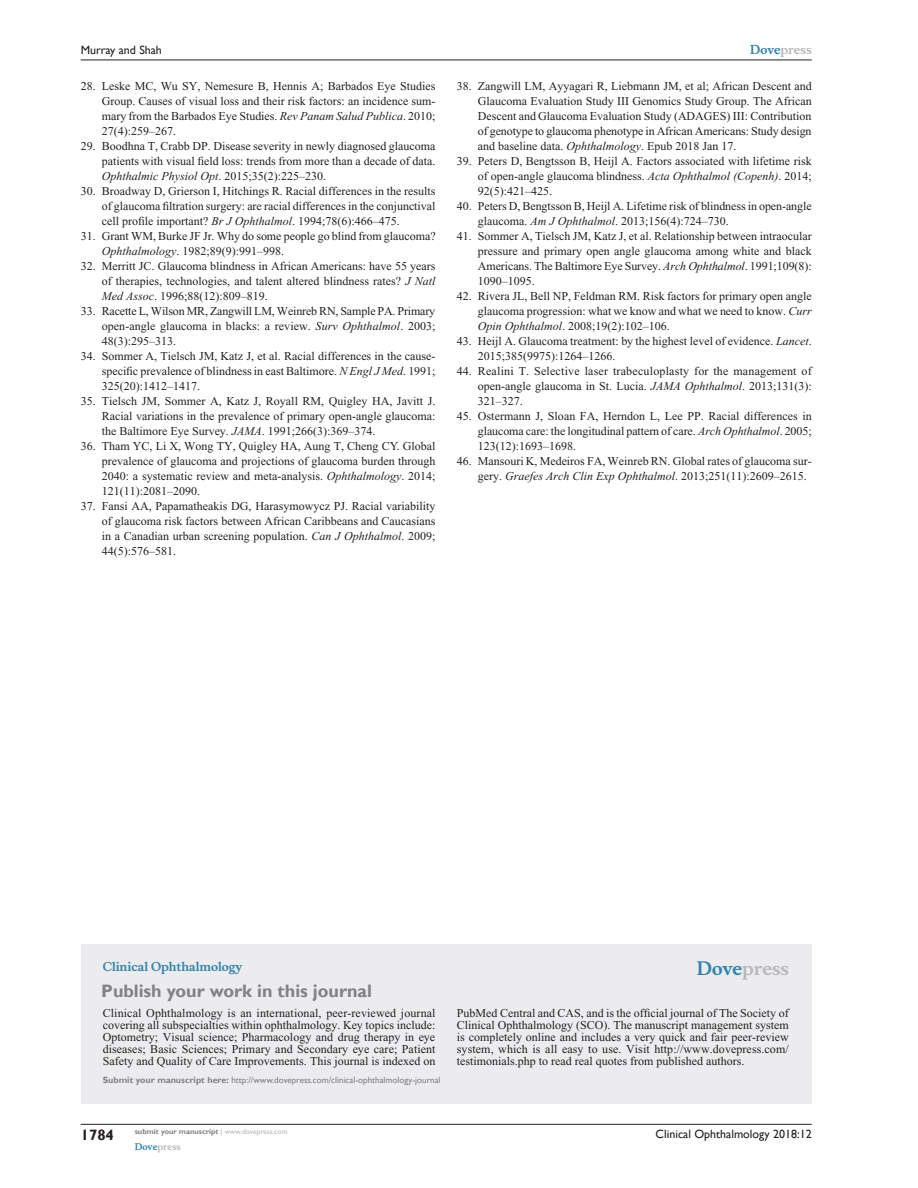
<style>
.page{position:relative;width:918px;height:1188px;background:#fff}
.page>*{position:absolute;margin:0;border:0;box-sizing:border-box;transform-origin:0 0}
.PromBx-H1{font:700 18px "Gill Sans";color:#808285}
.PromBx-Brand{font:700 18px "Musee";color:#b8b9bc}
.t1{font:700 15px "Gill Sans";color:#231f20}
.RefNL2{font:12px/15px "Times New Roman";color:#231f20;text-align:justify}
.PromBx-Tx{font:12px/12px "Times New Roman";color:#231f20;text-align:justify}
.t2{font:12px "Gill Sans";color:#231f20}
.PromBx-JrnlName{font:700 12px "Musee";color:#3485ae}
.t3{font:700 12px "Musee";color:#b8b9bc}
.PromBx-SubmitMssWebA{font:9px "Gill Sans";color:#808285}
.t4{font:700 9px "Musee";color:#b8b9bc}
.t5{font:700 7.5px "Gill Sans";color:#808285}
.s1{font-style:italic}
.s2{color:#3485ae}
.s3{font-weight:700}
.s4{font-weight:400;color:#b8b9bc}
</style>
<div class="page">
<div style="left:81px;top:944px;width:731px;height:159px;background:#ececee"></div>
<hr style="left:81px;top:1124px;width:731px;height:1px;background:#231f20">
<hr style="left:81px;top:60px;width:731px;height:1px;background:#231f20">
<p class="t2" style="left:81px;top:43px;width:83px">Murray and Shah</p>
<p class="RefNL2" style="left:102px;top:79px;width:335px;text-indent:-21px">28. Leske MC, Wu SY, Nemesure B, Hennis A; Barbados Eye Studies Group. Causes of visual loss and their risk factors: an incidence sum&shy;mary from the Barbados Eye Studies. <span class="s1">Rev Panam Salud Publica</span>. 2010; 27(4):259–267.</p>
<p class="RefNL2" style="left:102px;top:139px;width:335px;text-indent:-21px">29. Boodhna T, Crabb DP. Disease severity in newly diagnosed glaucoma patients with visual field loss: trends from more than a decade of data.<br><span class="s1">Ophthalmic Physiol Opt</span>. 2015;35(2):225–230.</p>
<p class="RefNL2" style="left:102px;top:184px;width:335px;text-indent:-21px">30. Broadway D, Grierson I, Hitchings R. Racial differences in the results of glaucoma filtration surgery: are racial differences in the conjunctival cell profile important? <span class="s1">Br J Ophthalmol</span>. 1994;78(6):466–475.</p>
<p class="RefNL2" style="left:102px;top:229px;width:335px;text-indent:-21px">31. Grant WM, Burke JF Jr. Why do some people go blind from glaucoma?<br><span class="s1">Ophthalmology</span>. 1982;89(9):991–998.</p>
<p class="RefNL2" style="left:102px;top:259px;width:335px;text-indent:-21px">32. Merritt JC. Glaucoma blindness in African Americans: have 55 years of therapies, technologies, and talent altered blindness rates? <span class="s1">J Natl Med Assoc</span>. 1996;88(12):809–819.</p>
<p class="RefNL2" style="left:102px;top:304px;width:335px;text-indent:-21px">33. Racette L, Wilson MR, Zangwill LM, Weinreb RN, Sample PA. Primary open-angle glaucoma in blacks: a review. <span class="s1">Surv Ophthalmol</span>. 2003; 48(3):295–313.</p>
<p class="RefNL2" style="left:102px;top:349px;width:335px;text-indent:-21px">34. Sommer A, Tielsch JM, Katz J, et al. Racial differences in the cause&shy;specific prevalence of blindness in east Baltimore. <span class="s1">N Engl J Med</span>. 1991; 325(20):1412–1417.</p>
<p class="RefNL2" style="left:102px;top:394px;width:335px;text-indent:-21px">35. Tielsch JM, Sommer A, Katz J, Royall RM, Quigley HA, Javitt J.<br>Racial variations in the prevalence of primary open-angle glaucoma: the Baltimore Eye Survey. <span class="s1">JAMA</span>. 1991;266(3):369–374.</p>
<p class="RefNL2" style="left:102px;top:439px;width:335px;text-indent:-21px">36. Tham YC, Li X, Wong TY, Quigley HA, Aung T, Cheng CY. Global prevalence of glaucoma and projections of glaucoma burden through 2040: a systematic review and meta-analysis. <span class="s1">Ophthalmology</span>. 2014; 121(11):2081–2090.</p>
<p class="RefNL2" style="left:102px;top:499px;width:335px;text-indent:-21px">37. Fansi AA, Papamatheakis DG, Harasymowycz PJ. Racial variability of glaucoma risk factors between African Caribbeans and Caucasians in a Canadian urban screening population. <span class="s1">Can J Ophthalmol</span>. 2009; 44(5):576–581.</p>
<p class="t3" style="left:750px;top:43px;width:63px"><span class="s2">Dove</span>press</p>
<p class="RefNL2" style="left:478px;top:79px;width:335px;text-indent:-21px">38. Zangwill LM, Ayyagari R, Liebmann JM, et al; African Descent and Glaucoma Evaluation Study III Genomics Study Group. The African Descent and Glaucoma Evaluation Study (ADAGES) III: Contribution of genotype to glaucoma phenotype in African Americans: Study design and baseline data. <span class="s1">Ophthalmology</span>. Epub 2018 Jan 17.</p>
<p class="RefNL2" style="left:478px;top:154px;width:335px;text-indent:-21px">39. Peters D, Bengtsson B, Heijl A. Factors associated with lifetime risk of open-angle glaucoma blindness. <span class="s1">Acta Ophthalmol (Copenh)</span>. 2014; 92(5):421–425.</p>
<p class="RefNL2" style="left:478px;top:199px;width:335px;text-indent:-21px">40. Peters D, Bengtsson B, Heijl A. Lifetime risk of blindness in open-angle glaucoma. <span class="s1">Am J Ophthalmol</span>. 2013;156(4):724–730.</p>
<p class="RefNL2" style="left:478px;top:229px;width:335px;text-indent:-21px">41. Sommer A, Tielsch JM, Katz J, et al. Relationship between intraocular pressure and primary open angle glaucoma among white and black Americans. The Baltimore Eye Survey. <span class="s1">Arch Ophthalmol</span>. 1991;109(8):<br>1090–1095.</p>
<p class="RefNL2" style="left:478px;top:289px;width:335px;text-indent:-21px">42. Rivera JL, Bell NP, Feldman RM. Risk factors for primary open angle glaucoma progression: what we know and what we need to know. <span class="s1">Curr Opin Ophthalmol</span>. 2008;19(2):102–106.</p>
<p class="RefNL2" style="left:478px;top:334px;width:335px;text-indent:-21px">43. Heijl A. Glaucoma treatment: by the highest level of evidence. <span class="s1">Lancet</span>.<br>2015;385(9975):1264–1266.</p>
<p class="RefNL2" style="left:478px;top:364px;width:335px;text-indent:-21px">44. Realini T. Selective laser trabeculoplasty for the management of open-angle glaucoma in St. Lucia. <span class="s1">JAMA Ophthalmol</span>. 2013;131(3):<br>321–327.</p>
<p class="RefNL2" style="left:478px;top:409px;width:335px;text-indent:-21px">45. Ostermann J, Sloan FA, Herndon L, Lee PP. Racial differences in glaucoma care: the longitudinal pattern of care. <span class="s1">Arch Ophthalmol</span>. 2005; 123(12):1693–1698.</p>
<p class="RefNL2" style="left:478px;top:454px;width:335px;text-indent:-21px">46. Mansouri K, Medeiros FA, Weinreb RN. Global rates of glaucoma sur&shy;gery. <span class="s1">Graefes Arch Clin Exp Ophthalmol</span>. 2013;251(11):2609–2615.</p>
<p class="PromBx-JrnlName" style="left:103px;top:959px;width:141px">Clinical Ophthalmology</p>
<p class="PromBx-H1" style="left:101px;top:980px;width:272px">Publish your work in this journal</p>
<p class="PromBx-Brand" style="left:697px;top:958px;width:94px"><span class="s2">Dove</span>press</p>
<p class="PromBx-Tx" style="left:103px;top:1007px;width:334px">Clinical Ophthalmology is an international, peer-reviewed journal covering all subspecialties within ophthalmology. Key topics include:<br>Optometry; Visual science; Pharmacology and drug therapy in eye diseases; Basic Sciences; Primary and Secondary eye care; Patient Safety and Quality of Care Improvements. This journal is indexed on</p>
<p class="PromBx-Tx" style="left:457px;top:1007px;width:333px">PubMed Central and CAS, and is the official journal of The Society of Clinical Ophthalmology (SCO). The manuscript management system is completely online and includes a very quick and fair peer-review system, which is all easy to use. Visit http://www.dovepress.com/ testimonials.php to read real quotes from published authors.</p>
<p class="PromBx-SubmitMssWebA" style="left:103px;top:1075px;width:339px"><span class="s3">Submit your manuscript here:</span> http://www.dovepress.com/clinical-ophthalmology-journal</p>
<p class="t1" style="left:81px;top:1126px;width:35px">1784</p>
<p class="t5" style="left:135px;top:1127px;width:154px">submit your manuscript <span class="s4">| www.dovepress.com</span></p>
<p class="t4" style="left:135px;top:1141px;width:48px"><span class="s2">Dove</span>press</p>
<p class="t2" style="left:656px;top:1127px;width:158px">Clinical Ophthalmology 2018:12</p>
</div>
